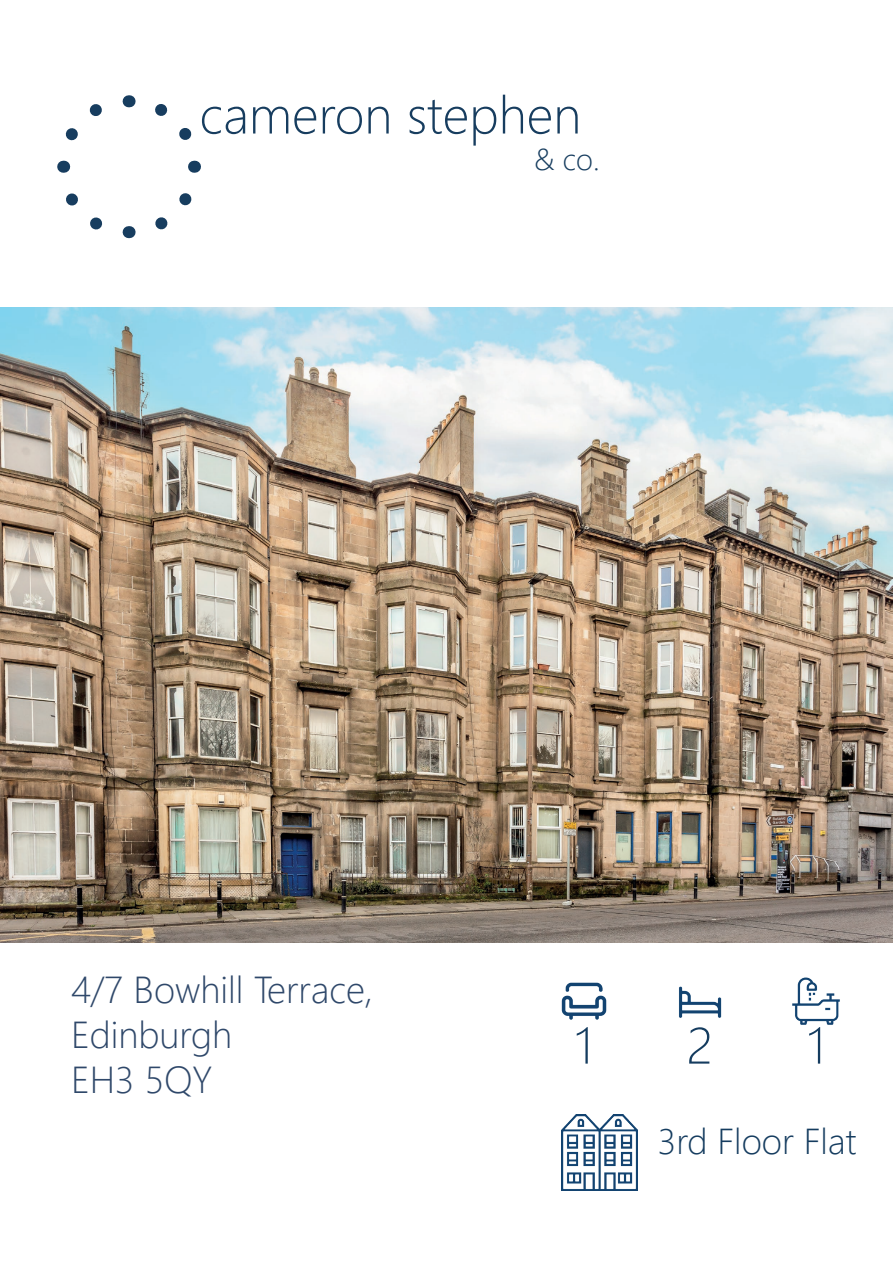
<style>
.page{position:relative;width:893px;height:1263px;background:#fff}
.page>*{position:absolute;margin:0;border:0;box-sizing:border-box;transform-origin:0 0}
.t1{font:300 52.5px "Segoe UI";color:#173d5f}
.t2{font:300 51px "Segoe UI";color:#153c5f}
.t3{font:300 37.5px/45px "Segoe UI";color:#2f486a}
.t4{font:300 36px "Segoe UI";color:#153c5f}
.t5{font:300 30px "Segoe UI";color:#173d5f}
</style>
<div class="page">
<img style="left:0;top:307px;width:893px;height:635px">
<svg style="left:155px;top:161px;width:46px;height:69px"></svg>
<svg style="left:129px;top:95px;width:63px;height:45px"></svg>
<svg style="left:57px;top:104px;width:45px;height:69px"></svg>
<svg style="left:66px;top:193px;width:64px;height:46px"></svg>
<img style="left:561px;top:982px;width:46px;height:38px">
<img style="left:679px;top:986px;width:43px;height:32px">
<img style="left:792px;top:977px;width:48px;height:48px">
<img style="left:561px;top:1114px;width:77px;height:77px">
<h1 class="t1" style="left:200px;top:65px;width:383px">cameron stephen</h1>
<p class="t5" style="left:534px;top:131px;width:67px">&amp; co.</p>
<p class="t3" style="left:71px;top:964px;width:304px">4/7 Bowhill Terrace,<br>Edinburgh<br>EH3 5QY</p>
<h2 class="t2" style="left:575px;top:997px;width:20px">1</h2>
<h2 class="t2" style="left:687px;top:997px;width:28px">2</h2>
<h2 class="t2" style="left:807px;top:997px;width:20px">1</h2>
<p class="t4" style="left:658px;top:1107px;width:200px">3rd Floor Flat</p>
</div>
